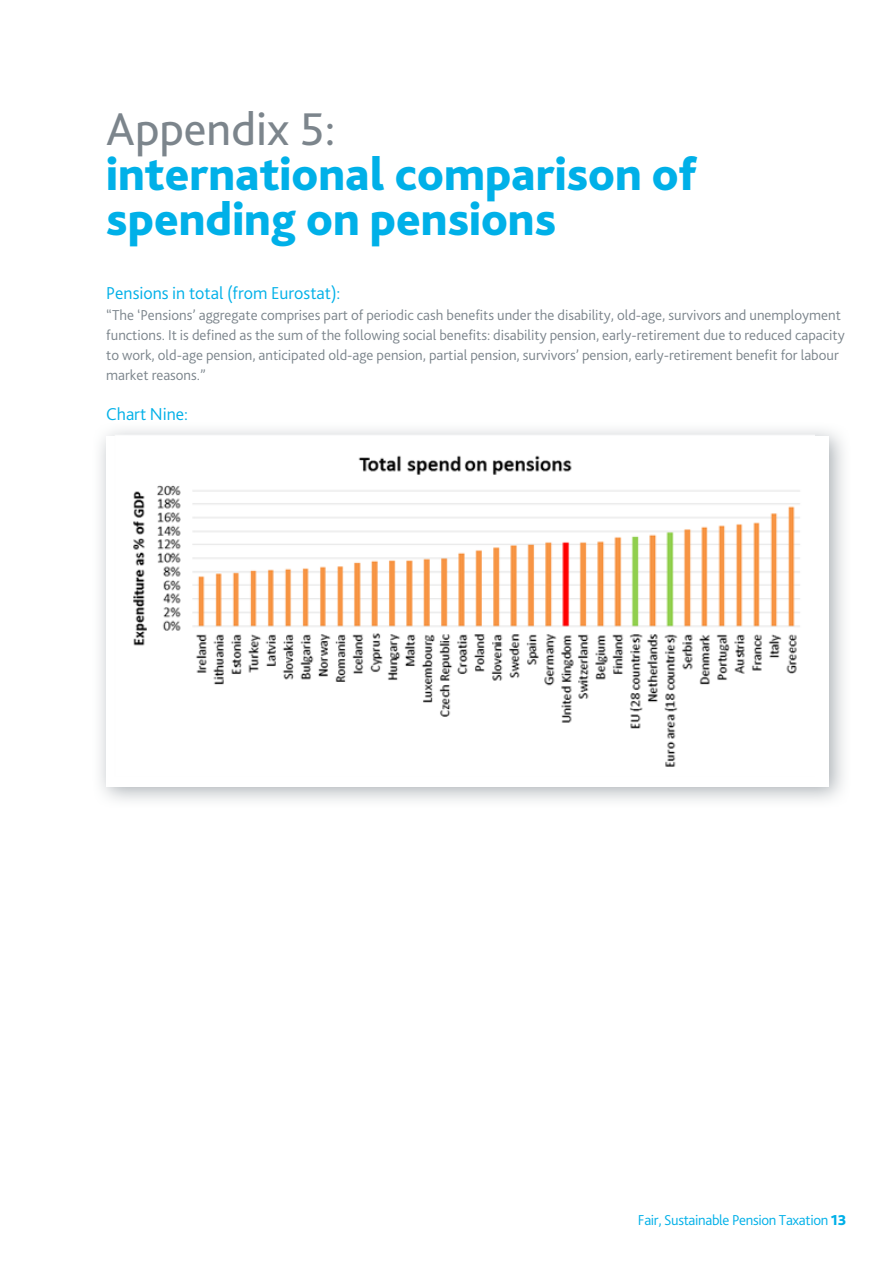
<style>
.page{position:relative;width:893px;height:1263px;background:#fff}
.page>*{position:absolute;margin:0;border:0;box-sizing:border-box;transform-origin:0 0}
.heading_blue{font:800 48px/45px "Bliss 2";color:#00b0e8}
.Subhead_blue{font:300 18px "Bliss 2";color:#00b0e8}
.Body_text{font:300 15px/20.2px "Bliss 2";color:#7c858c}
.Body_text-2{font:300 15px "Bliss 2";letter-spacing:-.02em;color:#00b0e8}
.s1{font-weight:400;color:#7c858c}
.s2{font-weight:800}
</style>
<div class="page">
<div style="left:91px;top:421px;width:761px;height:388px;background:#7c858c;opacity:.65"></div>
<div style="left:106px;top:436px;width:723px;height:351px;background:#fff"></div>
<img style="left:114px;top:434px;width:701px;height:333px">
<p class="heading_blue" style="left:106px;top:106px;width:592px"><span class="s1">Appendix 5:<br></span>international comparison of spending on pensions</p>
<p class="Subhead_blue" style="left:106px;top:282px;width:236px">Pensions in total (from Eurostat):</p>
<p class="Body_text" style="left:106px;top:304px;width:740px">“The ‘Pensions’ aggregate comprises part of periodic cash benefits under the disability, old-age, survivors and unemployment functions. It is defined as the sum of the following social benefits: disability pension, early-retirement due to reduced capacity to work, old-age pension, anticipated old-age pension, partial pension, survivors’ pension, early-retirement benefit for labour market reasons.”</p>
<p class="Subhead_blue" style="left:106px;top:403px;width:83px">Chart Nine:</p>
<p class="Body_text-2" style="left:638px;top:1211px;width:210px">Fair, Sustainable Pension Taxation <span class="s2">13</span></p>
</div>
